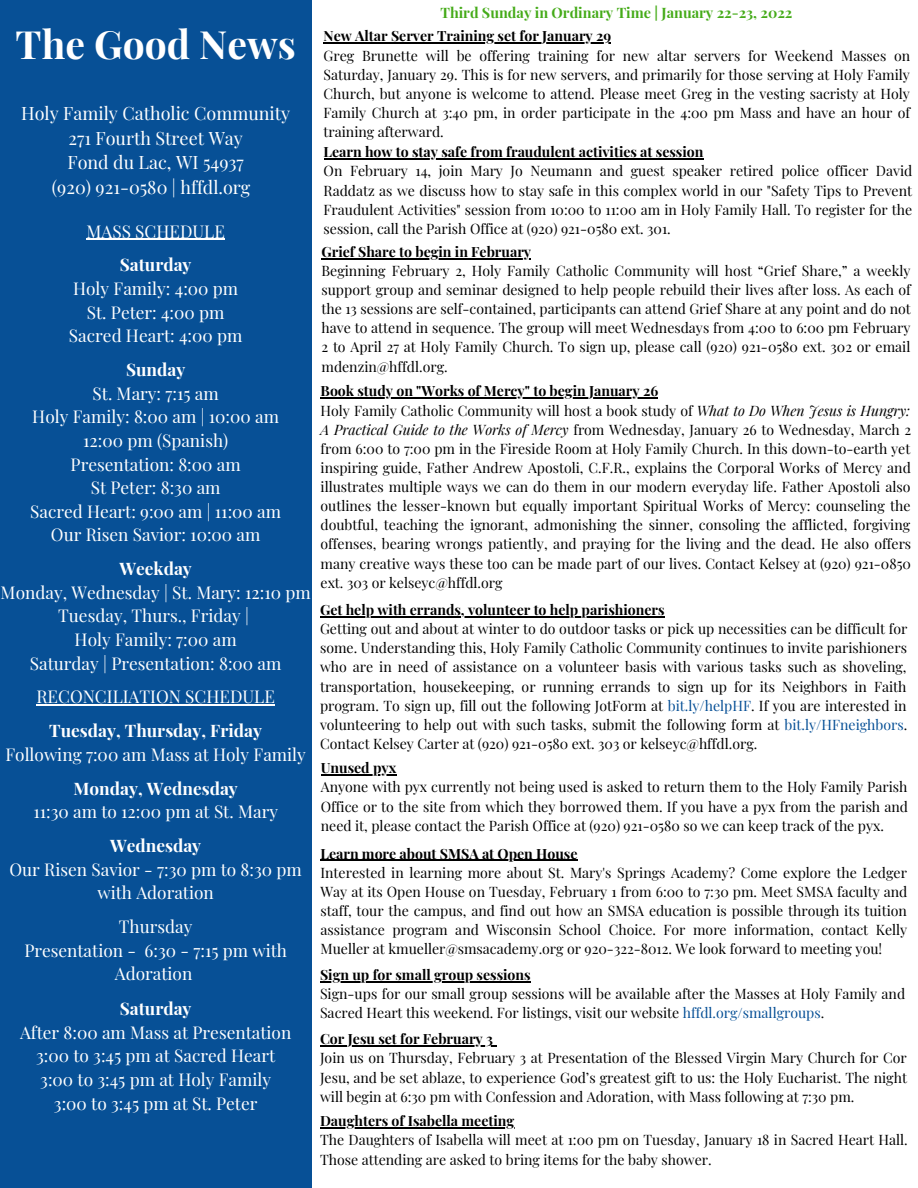
<style>
.page{position:relative;width:918px;height:1188px;background:#fff}
.page>*{position:absolute;margin:0;border:0;box-sizing:border-box;transform-origin:0 0}
.t1{font:700 39px "Playfair Display";color:#fff}
.t2{font:18px "Playfair Display";color:#fff}
.t3{font:17.25px/23.7px "Playfair Display";color:#fff;text-align:center}
.t4{font:700 17.25px "Playfair Display";color:#fff}
.t5{font:700 14.4px "Playfair Display";color:#45ab19}
.t6{font:14.1px/19.2px "Playfair Display";color:#000;text-align:justify}
.t7{font:700 14.1px "Playfair Display";color:#000}
.s1{font-style:italic}
.s2{color:#075096}
</style>
<div class="page">
<div style="left:0;top:0;width:312px;height:1188px;background:#075096"></div>
<hr style="left:87px;top:239px;width:138px;height:1px;background:#fff">
<hr style="left:36px;top:705px;width:239px;height:1px;background:#fff">
<hr style="left:324px;top:158px;width:380px;height:2px;background:#000">
<hr style="left:322px;top:258px;width:209px;height:1px;background:#000">
<hr style="left:320px;top:1045px;width:173px;height:2px;background:#000">
<hr style="left:320px;top:1127px;width:194px;height:2px;background:#000">
<hr style="left:320px;top:616px;width:345px;height:1px;background:#000">
<hr style="left:324px;top:43px;width:287px;height:1px;background:#000">
<hr style="left:321px;top:398px;width:337px;height:1px;background:#000">
<hr style="left:321px;top:774px;width:75px;height:2px;background:#000">
<hr style="left:320px;top:860px;width:258px;height:1px;background:#000">
<hr style="left:320px;top:981px;width:211px;height:1px;background:#000">
<p class="t1" style="left:16px;top:17px;width:282px">The Good News</p>
<p class="t2" style="left:21px;top:100px;width:271px">Holy Family Catholic Community</p>
<p class="t2" style="left:68px;top:125px;width:176px">271 Fourth Street Way</p>
<p class="t2" style="left:67px;top:150px;width:178px">Fond du Lac, WI 54937</p>
<p class="t2" style="left:52px;top:175px;width:200px">(920) 921-0580 | hffdl.org</p>
<p class="t3" style="left:87px;top:219px;width:140px">MASS SCHEDULE</p>
<p class="t4" style="left:120px;top:253px;width:73px">Saturday</p>
<p class="t3" style="left:73px;top:276px;width:167px">Holy Family: 4:00 pm</p>
<p class="t3" style="left:87px;top:300px;width:139px">St. Peter: 4:00 pm</p>
<p class="t3" style="left:69px;top:323px;width:175px">Sacred Heart: 4:00 pm</p>
<p class="t4" style="left:126px;top:357px;width:61px">Sunday</p>
<p class="t3" style="left:93px;top:381px;width:128px">St. Mary: 7:15 am</p>
<p class="t3" style="left:32px;top:404px;width:248px">Holy Family: 8:00 am | 10:00 am</p>
<p class="t3" style="left:83px;top:428px;width:147px">12:00 pm (Spanish)</p>
<p class="t3" style="left:71px;top:451px;width:172px">Presentation: 8:00 am</p>
<p class="t3" style="left:91px;top:475px;width:131px">St Peter: 8:30 am</p>
<p class="t3" style="left:30px;top:499px;width:252px">Sacred Heart: 9:00 am | 11:00 am</p>
<p class="t3" style="left:51px;top:522px;width:211px">Our Risen Savior: 10:00 am</p>
<p class="t4" style="left:120px;top:556px;width:74px">Weekday</p>
<p class="t3" style="left:1px;top:580px;width:312px">Monday, Wednesday | St. Mary: 12:10 pm</p>
<p class="t3" style="left:58px;top:603px;width:192px">Tuesday, Thurs., Friday |</p>
<p class="t3" style="left:75px;top:627px;width:164px">Holy Family: 7:00 am</p>
<p class="t3" style="left:30px;top:651px;width:253px">Saturday | Presentation: 8:00 am</p>
<p class="t3" style="left:36px;top:684px;width:240px">RECONCILIATION SCHEDULE</p>
<p class="t4" style="left:49px;top:718px;width:214px">Tuesday, Thursday, Friday</p>
<p class="t3" style="left:5px;top:742px;width:302px">Following 7:00 am Mass at Holy Family</p>
<p class="t4" style="left:74px;top:776px;width:166px">Monday, Wednesday</p>
<p class="t3" style="left:33px;top:799px;width:246px">11:30 am to 12:00 pm at St. Mary</p>
<p class="t4" style="left:110px;top:833px;width:93px">Wednesday</p>
<p class="t3" style="left:9px;top:856px;width:294px">Our Risen Savior - 7:30 pm to 8:30 pm with Adoration</p>
<p class="t3" style="left:119px;top:914px;width:75px">Thursday</p>
<p class="t3" style="left:24px;top:937px;width:264px">Presentation - 6:30 - 7:15 pm with<br>Adoration</p>
<p class="t4" style="left:120px;top:996px;width:73px">Saturday</p>
<p class="t3" style="left:20px;top:1020px;width:273px">After 8:00 am Mass at Presentation</p>
<p class="t3" style="left:36px;top:1043px;width:241px">3:00 to 3:45 pm at Sacred Heart</p>
<p class="t3" style="left:40px;top:1067px;width:232px">3:00 to 3:45 pm at Holy Family</p>
<p class="t3" style="left:54px;top:1090px;width:205px">3:00 to 3:45 pm at St. Peter</p>
<p class="t5" style="left:440px;top:3px;width:354px">Third Sunday in Ordinary Time | January 22-23, 2022</p>
<p class="t7" style="left:324px;top:26px;width:289px">New Altar Server Training set for January 29</p>
<p class="t6" style="left:324px;top:45px;width:588px">Greg Brunette will be offering training for new altar servers for Weekend Masses on Saturday, January 29. This is for new servers, and primarily for those serving at Holy Family Church, but anyone is welcome to attend. Please meet Greg in the vesting sacristy at Holy Family Church at 3:40 pm, in order participate in the 4:00 pm Mass and have an hour of training afterward.</p>
<p class="t7" style="left:324px;top:142px;width:381px">Learn how to stay safe from fraudulent activities at session</p>
<p class="t6" style="left:324px;top:161px;width:590px">On February 14, join Mary Jo Neumann and guest speaker retired police officer David Raddatz as we discuss how to stay safe in this complex world in our "Safety Tips to Prevent Fraudulent Activities" session from 10:00 to 11:00 am in Holy Family Hall. To register for the session, call the Parish Office at (920) 921-0580 ext. 301.</p>
<p class="t7" style="left:322px;top:242px;width:211px">Grief Share to begin in February</p>
<p class="t6" style="left:322px;top:261px;width:591px">Beginning February 2, Holy Family Catholic Community will host “Grief Share,” a weekly support group and seminar designed to help people rebuild their lives after loss. As each of the 13 sessions are self-contained, participants can attend Grief Share at any point and do not have to attend in sequence. The group will meet Wednesdays from 4:00 to 6:00 pm February 2 to April 27 at Holy Family Church. To sign up, please call (920) 921-0580 ext. 302 or email mdenzin@hffdl.org.</p>
<p class="t7" style="left:321px;top:381px;width:339px">Book study on "Works of Mercy" to begin January 26</p>
<p class="t6" style="left:321px;top:400px;width:592px">Holy Family Catholic Community will host a book study of <span class="s1">What to Do When Jesus is Hungry:<br>A Practical Guide to the Works of Mercy</span> from Wednesday, January 26 to Wednesday, March 2 from 6:00 to 7:00 pm in the Fireside Room at Holy Family Church. In this down-to-earth yet inspiring guide, Father Andrew Apostoli, C.F.R., explains the Corporal Works of Mercy and illustrates multiple ways we can do them in our modern everyday life. Father Apostoli also outlines the lesser-known but equally important Spiritual Works of Mercy: counseling the doubtful, teaching the ignorant, admonishing the sinner, consoling the afflicted, forgiving offenses, bearing wrongs patiently, and praying for the living and the dead. He also offers many creative ways these too can be made part of our lives. Contact Kelsey at (920) 921-0850 ext. 303 or kelseyc@hffdl.org</p>
<p class="t7" style="left:320px;top:600px;width:346px">Get help with errands, volunteer to help parishioners</p>
<p class="t6" style="left:320px;top:619px;width:589px">Getting out and about at winter to do outdoor tasks or pick up necessities can be difficult for some. Understanding this, Holy Family Catholic Community continues to invite parishioners who are in need of assistance on a volunteer basis with various tasks such as shoveling, transportation, housekeeping, or running errands to sign up for its Neighbors in Faith program. To sign up, fill out the following JotForm at <span class="s2">bit.ly/helpHF</span>. If you are interested in volunteering to help out with such tasks, submit the following form at <span class="s2">bit.ly/HFneighbors</span>.<br>Contact Kelsey Carter at (920) 921-0580 ext. 303 or kelseyc@hffdl.org.</p>
<p class="t7" style="left:321px;top:758px;width:77px">Unused pyx</p>
<p class="t6" style="left:321px;top:777px;width:589px">Anyone with pyx currently not being used is asked to return them to the Holy Family Parish Office or to the site from which they borrowed them. If you have a pyx from the parish and need it, please contact the Parish Office at (920) 921-0580 so we can keep track of the pyx.</p>
<p class="t7" style="left:320px;top:843px;width:259px">Learn more about SMSA at Open House</p>
<p class="t6" style="left:320px;top:862px;width:589px">Interested in learning more about St. Mary's Springs Academy? Come explore the Ledger Way at its Open House on Tuesday, February 1 from 6:00 to 7:30 pm. Meet SMSA faculty and staff, tour the campus, and find out how an SMSA education is possible through its tuition assistance program and Wisconsin School Choice. For more information, contact Kelly Mueller at kmueller@smsacademy.org or 920-322-8012. We look forward to meeting you!</p>
<p class="t7" style="left:320px;top:965px;width:212px">Sign up for small group sessions</p>
<p class="t6" style="left:320px;top:984px;width:587px">Sign-ups for our small group sessions will be available after the Masses at Holy Family and<br>Sacred Heart this weekend. For listings, visit our website <span class="s2">hffdl.org/smallgroups</span>.</p>
<p class="t7" style="left:320px;top:1029px;width:175px">Cor Jesu set for February 3</p>
<p class="t6" style="left:320px;top:1048px;width:588px">Join us on Thursday, February 3 at Presentation of the Blessed Virgin Mary Church for Cor Jesu, and be set ablaze, to experience God’s greatest gift to us: the Holy Eucharist. The night will begin at 6:30 pm with Confession and Adoration, with Mass following at 7:30 pm.</p>
<p class="t7" style="left:320px;top:1111px;width:196px">Daughters of Isabella meeting</p>
<p class="t6" style="left:320px;top:1130px;width:589px">The Daughters of Isabella will meet at 1:00 pm on Tuesday, January 18 in Sacred Heart Hall.<br>Those attending are asked to bring items for the baby shower.</p>
</div>
